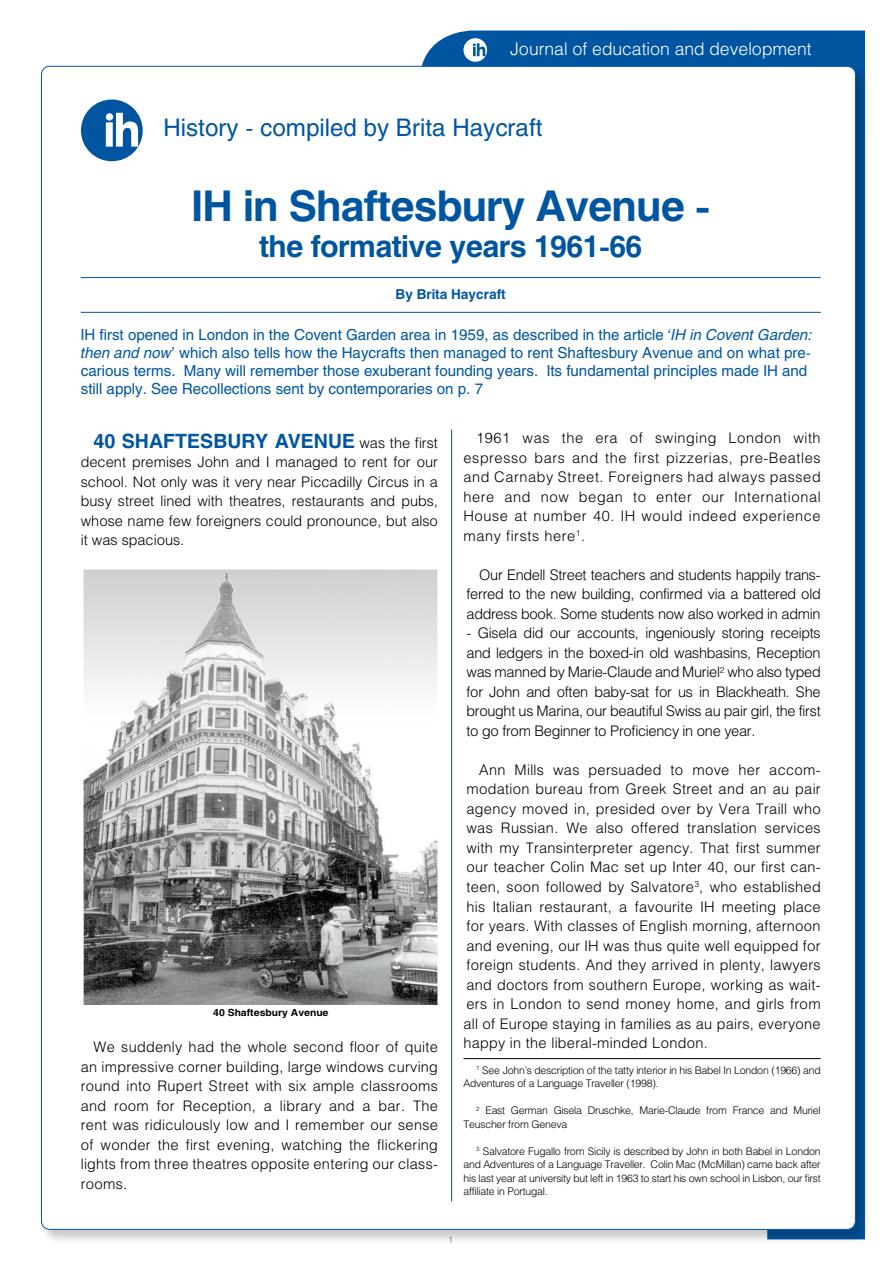
<style>
.page{position:relative;width:893px;height:1263px;background:#fff}
.page>*{position:absolute;margin:0;border:0;box-sizing:border-box;transform-origin:0 0}
.t1{font:700 42px "Helios";letter-spacing:-.02em;color:#0055a1}
.t2{font:700 30px "Helios";letter-spacing:-.02em;color:#0055a1}
.t3{font:24px "Helios";color:#0055a1}
.t4{font:700 19.5px "Helios";color:#0055a1}
.t5{font:300 17.55px "Helios";color:#fff}
.t6{font:15px/18px "Helios";color:#0055a1}
.t7{font:300 14.55px/19.5px "Helios";letter-spacing:.01em;color:#000;text-align:justify}
.t8{font:700 13.5px "Helios";color:#0055a1}
.t9{font:300 10.5px/13.5px "Helios";letter-spacing:-.02em;color:#000}
.t10{font:700 9.75px "Helios";color:#000;scale:1.06 1}
.t11{font:300 9px "Helios";color:#616161}
.s1{font-style:italic}
.s2{font-weight:300;font-size:14.55px;color:#000}
</style>
<div class="page">
<div style="left:422px;top:31px;width:443px;height:33px;background:#0055a1"></div>
<div style="left:39px;top:64px;width:831px;height:1180px;background:#000;opacity:.22"></div>
<div style="left:41px;top:66px;width:814px;height:1163px;background:#fff;border-radius:9px"></div>
<svg style="left:463px;top:38px;width:24px;height:24px"></svg>
<hr style="left:451px;top:429px;width:1px;height:772px;background:#0055a1">
<hr style="left:81px;top:277px;width:740px;height:1px;background:#0055a1">
<hr style="left:81px;top:312px;width:740px;height:1px;background:#0055a1">
<hr style="left:463px;top:1058px;width:358px;height:1px;background:#000">
<img style="left:84px;top:569px;width:354px;height:435px">
<svg style="left:81px;top:99px;width:62px;height:62px"></svg>
<p class="t5" style="left:510px;top:39px;width:303px">Journal of education and development</p>
<h3 class="t3" style="left:164px;top:113px;width:380px">History - compiled by Brita Haycraft</h3>
<h1 class="t1" style="left:191px;top:182px;width:521px">IH in Shaftesbury Avenue -</h1>
<h2 class="t2" style="left:259px;top:229px;width:385px">the formative years 1961-66</h2>
<p class="t8" style="left:396px;top:287px;width:112px">By Brita Haycraft</p>
<p class="t6" style="left:81px;top:325px;width:733px">IH first opened in London in the Covent Garden area in 1959, as described in the article <span class="s1">‘IH in Covent Garden: then and now’</span> which also tells how the Haycrafts then managed to rent Shaftesbury Avenue and on what pre&shy;carious terms. Many will remember those exuberant founding years. Its fundamental principles made IH and still apply. See Recollections sent by contemporaries on p. 7</p>
<h3 class="t4" style="left:94px;top:429px;width:346px">40 SHAFTESBURY AVENUE <span class="s2">was the first</span></h3>
<p class="t7" style="left:81px;top:452px;width:359px">decent premises John and I managed to rent for our school. Not only was it very near Piccadilly Circus in a busy street lined with theatres, restaurants and pubs, whose name few foreigners could pronounce, but also it was spacious.</p>
<p class="t10" style="left:213px;top:1007px;width:110px">40 Shaftesbury Avenue</p>
<p class="t7" style="left:81px;top:1037px;width:359px;text-indent:13px">We suddenly had the whole second floor of quite an impressive corner building, large windows curving round into Rupert Street with six ample classrooms and room for Reception, a library and a bar. The rent was ridiculously low and I remember our sense of wonder the first evening, watching the flickering lights from three theatres opposite entering our class&shy;rooms.</p>
<p class="t7" style="left:463px;top:428px;width:359px;text-indent:13px">1961 was the era of swinging London with espresso bars and the first pizzerias, pre-Beatles and Carnaby Street. Foreigners had always passed here and now began to enter our International House at number 40. IH would indeed experience many firsts here<sup>1</sup>.</p>
<p class="t7" style="left:466px;top:565px;width:356px;text-indent:13px">Our Endell Street teachers and students happily trans&shy;ferred to the new building, confirmed via a battered old address book. Some students now also worked in admin</p>
<p class="t7" style="left:466px;top:623px;width:356px">- Gisela did our accounts, ingeniously storing receipts and ledgers in the boxed-in old washbasins, Reception was manned by Marie-Claude and Muriel<sup>2</sup> who also typed for John and often baby-sat for us in Blackheath. She brought us Marina, our beautiful Swiss au pair girl, the first to go from Beginner to Proficiency in one year.</p>
<p class="t7" style="left:463px;top:760px;width:359px;text-indent:16px">Ann Mills was persuaded to move her accom&shy;modation bureau from Greek Street and an au pair agency moved in, presided over by Vera Traill who was Russian. We also offered translation services with my Transinterpreter agency. That first summer our teacher Colin Mac set up Inter 40, our first can&shy;teen, soon followed by Salvatore<sup>3</sup>, who established his Italian restaurant, a favourite IH meeting place for years. With classes of English morning, afternoon and evening, our IH was thus quite well equipped for foreign students. And they arrived in plenty, lawyers and doctors from southern Europe, working as wait&shy;ers in London to send money home, and girls from all of Europe staying in families as au pairs, everyone happy in the liberal-minded London.</p>
<p class="t9" style="left:463px;top:1063px;width:359px;text-indent:13px"><sup>1</sup> See John’s description of the tatty interior in his Babel In London (1966) and<br>Adventures of a Language Traveller (1998).</p>
<p class="t9" style="left:463px;top:1103px;width:359px;text-indent:13px"><sup>2</sup> East German Gisela Druschke, Marie-Claude from France and Muriel<br>Teuscher from Geneva</p>
<p class="t9" style="left:463px;top:1144px;width:359px;text-align:justify;text-indent:13px"><sup>3</sup> Salvatore Fugallo from Sicily is described by John in both Babel in London and Adventures of a Language Traveller. Colin Mac (McMillan) came back after his last year at university but left in 1963 to start his own school in Lisbon, our first affiliate in Portugal.</p>
<p class="t11" style="left:448px;top:1234px;width:7px">1</p>
</div>
